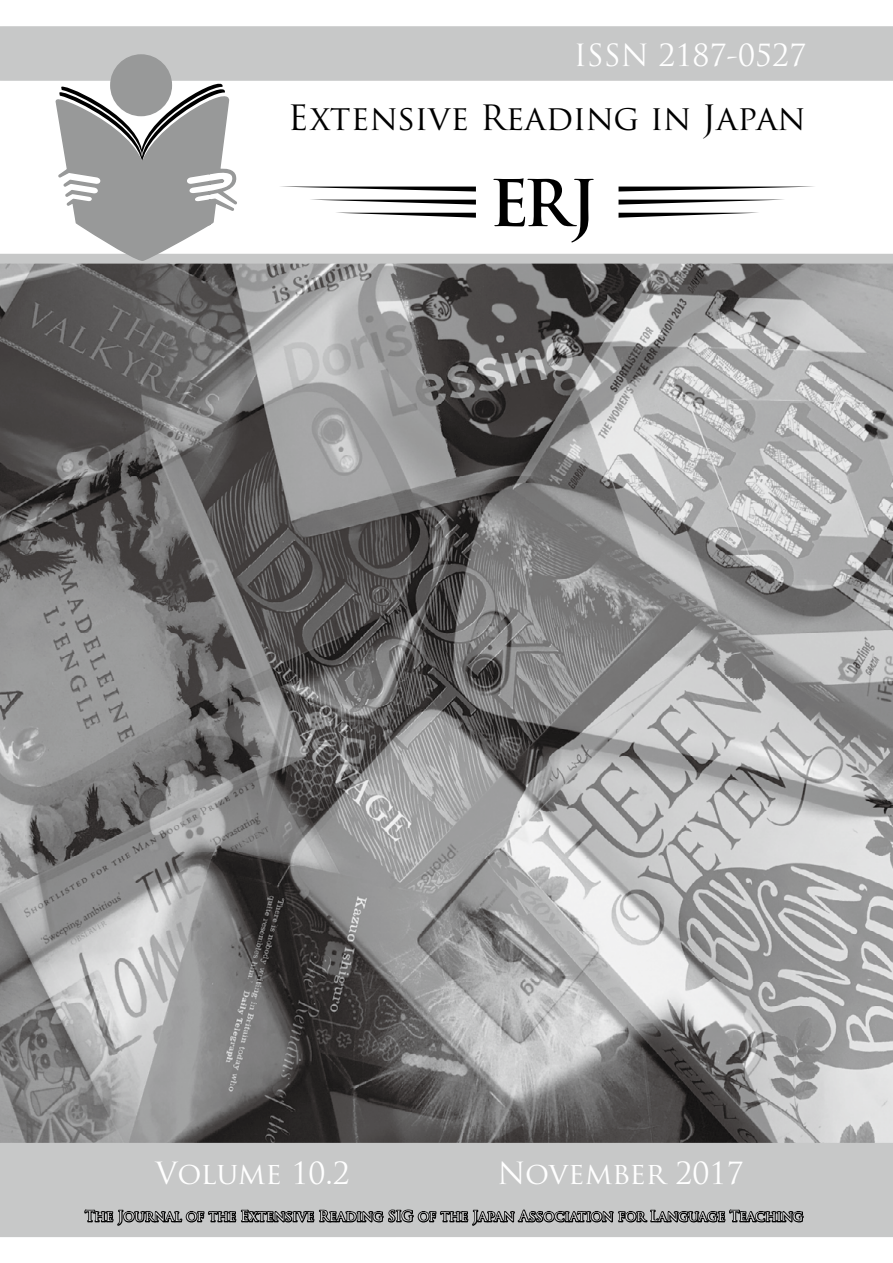
<style>
.page{position:relative;width:893px;height:1263px;background:#fff}
.page>*{position:absolute;margin:0;border:0;box-sizing:border-box;transform-origin:0 0}
.t1{font:700 62.7px "Trajan Pro";color:#000}
.t2{font:34.05px "Trajan Pro";color:#000}
.t3{font:29.7px "Trajan Pro";color:#fff}
.t4{font:13.8px "Trajan Pro";color:#fff}
</style>
<div class="page">
<img style="left:0;top:264px;width:893px;height:879px">
<div style="left:0;top:1143px;width:893px;height:94px;background:#c7c8c8"></div>
<svg style="left:83px;top:1194px;width:722px;height:43px;background:#a4a5a5"></svg>
<div style="left:0;top:26px;width:893px;height:47px;background:#c7c8c8"></div>
<div style="left:110px;top:54px;width:62px;height:62px;background:#989999;border-radius:50%"></div>
<svg style="left:0;top:73px;width:893px;height:191px"></svg>
<h3 class="t3" style="left:574px;top:36px;width:234px">ISSN 2187-0527</h3>
<h2 class="t2" style="left:288px;top:96px;width:519px">Extensive Reading in Japan</h2>
<h1 class="t1" style="left:489px;top:164px;width:108px">ERJ</h1>
<h3 class="t3" style="left:156px;top:1154px;width:196px">Volume 10.2</h3>
<h3 class="t3" style="left:497px;top:1154px;width:248px">November 2017</h3>
<p class="t4" style="left:85px;top:1207px;width:720px">The Journal of the Extensive Reading SIG of the Japan Association for Language Teaching</p>
</div>
